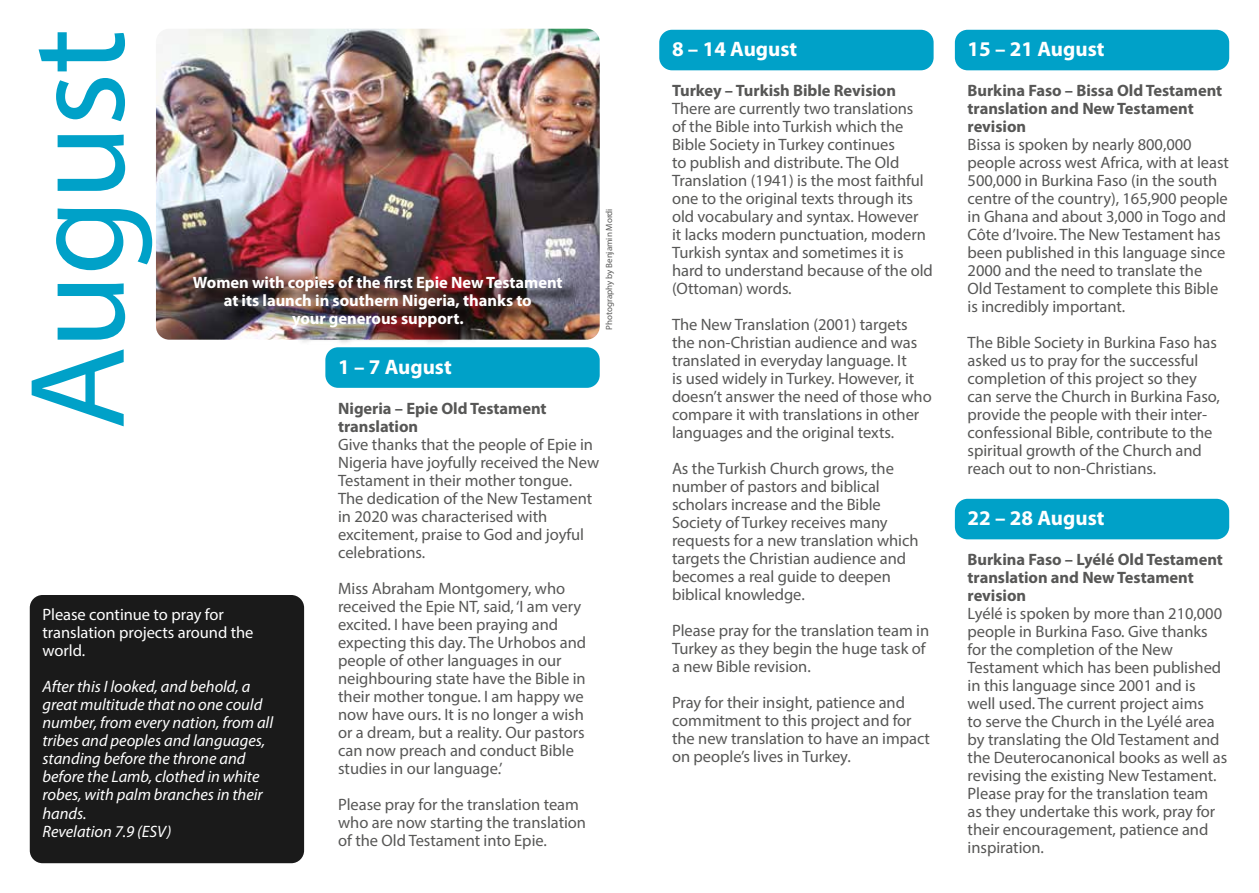
<style>
.page{position:relative;width:1259px;height:893px;background:#fff}
.page>*{position:absolute;margin:0;border:0;box-sizing:border-box;transform-origin:0 0}
.t1{font:136.5px "Myriad Pro";letter-spacing:-.01em;color:#00a1c8}
.t2{font:700 21px "Myriad Pro";color:#fff}
.t3{font:16.5px/18px "Myriad Pro";letter-spacing:-.005em;color:#575756}
.t4{font:italic 16.5px/18px "Myriad Pro";letter-spacing:-.005em;color:#fff}
.t5{font:700 16.5px/18px "Myriad Pro";letter-spacing:-.005em;color:#575756}
.t6{font:700 16.5px/18px "Myriad Pro";letter-spacing:-.005em;color:#fff;text-align:center}
.t7{font:16.5px/18px "Myriad Pro";letter-spacing:-.005em;color:#fff}
.t8{font:9px "Myriad Pro";letter-spacing:-.005em;color:#575756}
</style>
<div class="page">
<div style="left:30px;top:595px;width:274px;height:268px;background:#1a1a1a;border-radius:13px"></div>
<div style="left:325px;top:347px;width:275px;height:41px;background:#00a1c8;border-radius:13px"></div>
<div style="left:659px;top:30px;width:274px;height:40px;background:#00a1c8;border-radius:13px"></div>
<div style="left:955px;top:30px;width:274px;height:40px;background:#00a1c8;border-radius:13px"></div>
<div style="left:955px;top:499px;width:274px;height:40px;background:#00a1c8;border-radius:13px"></div>
<img style="left:156px;top:29px;width:444px;height:311px">
<img style="left:196px;top:279px;width:384px;height:64px">
<h1 class="t1" style="left:-6px;top:430px;width:403px;rotate:-90deg">August</h1>
<p class="t8" style="left:604px;top:330px;width:123px;rotate:-90deg">Photography by Benjamin Mordi</p>
<p class="t6" style="left:193px;top:273px;width:371px">Women with copies of the first Epie New Testament at its launch in southern Nigeria, thanks to<br>your generous support.</p>
<p class="t2" style="left:338px;top:353px;width:115px">1 – 7 August</p>
<p class="t5" style="left:338px;top:398px;width:210px">Nigeria – Epie Old Testament translation</p>
<p class="t3" style="left:338px;top:435px;width:262px">Give thanks that the people of Epie in<br>Nigeria have joyfully received the New<br>Testament in their mother tongue.<br>The dedication of the New Testament in 2020 was characterised with excitement, praise to God and joyful celebrations.</p>
<p class="t3" style="left:338px;top:579px;width:249px">Miss Abraham Montgomery, who received the Epie NT, said, ‘I am very excited. I have been praying and expecting this day. The Urhobos and people of other languages in our neighbouring state have the Bible in their mother tongue. I am happy we now have ours. It is no longer a wish or a dream, but a reality. Our pastors can now preach and conduct Bible studies in our language.’</p>
<p class="t3" style="left:338px;top:795px;width:249px">Please pray for the translation team who are now starting the translation of the Old Testament into Epie.</p>
<p class="t7" style="left:43px;top:606px;width:212px">Please continue to pray for translation projects around the world.</p>
<p class="t4" style="left:43px;top:678px;width:232px">After this I looked, and behold, a great multitude that no one could number, from every nation, from all tribes and peoples and languages, standing before the throne and before the Lamb, clothed in white robes, with palm branches in their hands.<br>Revelation 7.9 (ESV)</p>
<p class="t2" style="left:672px;top:36px;width:127px">8 – 14 August</p>
<p class="t5" style="left:672px;top:81px;width:225px">Turkey – Turkish Bible Revision</p>
<p class="t3" style="left:672px;top:99px;width:262px">There are currently two translations<br>of the Bible into Turkish which the Bible Society in Turkey continues<br>to publish and distribute. The Old Translation (1941) is the most faithful one to the original texts through its old vocabulary and syntax. However<br>it lacks modern punctuation, modern Turkish syntax and sometimes it is hard to understand because of the old (Ottoman) words.</p>
<p class="t3" style="left:672px;top:315px;width:261px">The New Translation (2001) targets the non-Christian audience and was translated in everyday language. It<br>is used widely in Turkey. However, it doesn’t answer the need of those who compare it with translations in other languages and the original texts.</p>
<p class="t3" style="left:672px;top:459px;width:248px">As the Turkish Church grows, the number of pastors and biblical scholars increase and the Bible<br>Society of Turkey receives many requests for a new translation which targets the Christian audience and becomes a real guide to deepen biblical knowledge.</p>
<p class="t3" style="left:672px;top:621px;width:259px">Please pray for the translation team in<br>Turkey as they begin the huge task of a new Bible revision.</p>
<p class="t3" style="left:672px;top:693px;width:259px">Pray for their insight, patience and commitment to this project and for the new translation to have an impact on people’s lives in Turkey.</p>
<p class="t2" style="left:967px;top:36px;width:138px">15 – 21 August</p>
<p class="t5" style="left:967px;top:81px;width:256px">Burkina Faso – Bissa Old Testament translation and New Testament revision</p>
<p class="t3" style="left:967px;top:135px;width:263px">Bissa is spoken by nearly 800,000 people across west Africa, with at least 500,000 in Burkina Faso (in the south centre of the country), 165,900 people in Ghana and about 3,000 in Togo and Côte d’Ivoire. The New Testament has been published in this language since 2000 and the need to translate the Old Testament to complete this Bible is incredibly important.</p>
<p class="t3" style="left:967px;top:333px;width:254px">The Bible Society in Burkina Faso has asked us to pray for the successful completion of this project so they can serve the Church in Burkina Faso, provide the people with their inter&shy;confessional Bible, contribute to the spiritual growth of the Church and reach out to non-Christians.</p>
<p class="t2" style="left:967px;top:505px;width:138px">22 – 28 August</p>
<p class="t5" style="left:967px;top:550px;width:257px">Burkina Faso – Lyélé Old Testament translation and New Testament revision</p>
<p class="t3" style="left:967px;top:604px;width:261px">Lyélé is spoken by more than 210,000 people in Burkina Faso. Give thanks for the completion of the New Testament which has been published in this language since 2001 and is well used. The current project aims<br>to serve the Church in the Lyélé area by translating the Old Testament and the Deuterocanonical books as well as revising the existing New Testament.<br>Please pray for the translation team<br>as they undertake this work, pray for their encouragement, patience and inspiration.</p>
</div>
